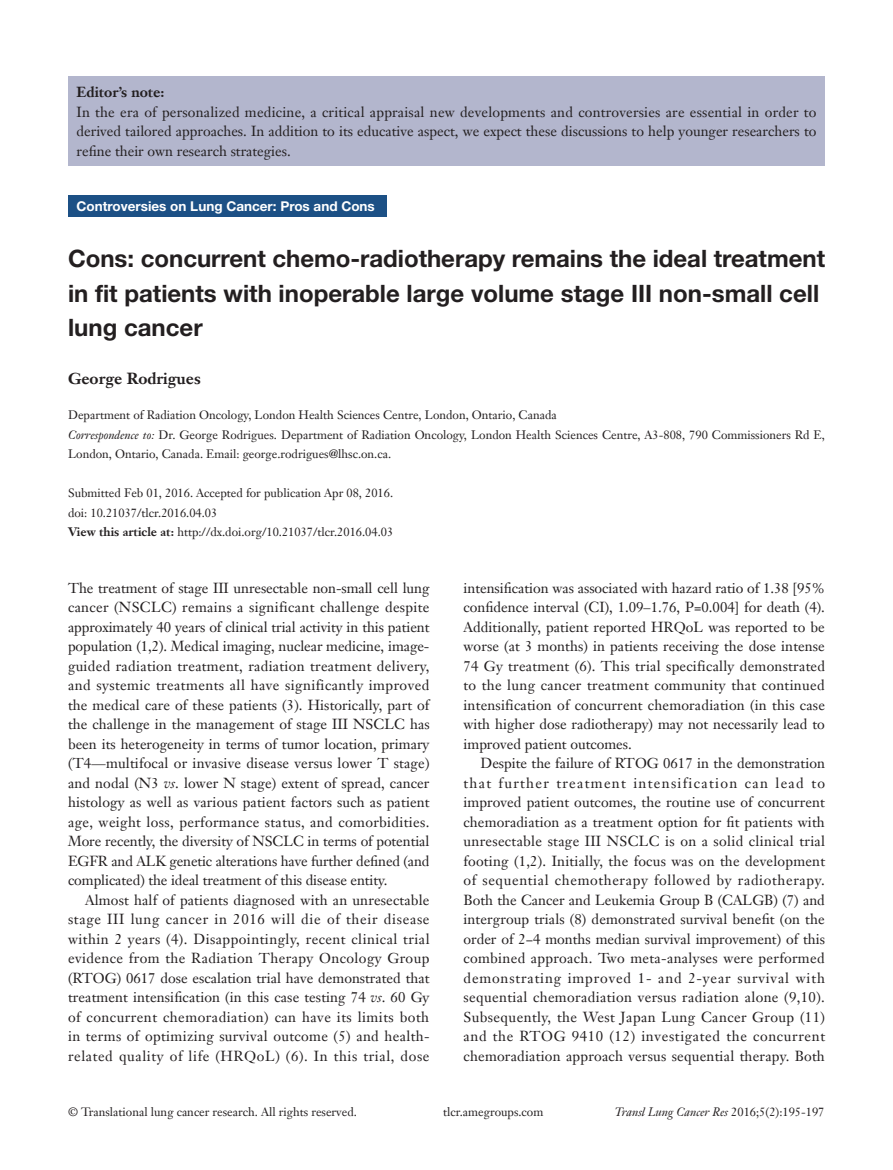
<style>
.page{position:relative;width:893px;height:1170px;background:#fff}
.page>*{position:absolute;margin:0;border:0;box-sizing:border-box;transform-origin:0 0}
.t1{font:700 24px/34.5px "Helvetica Neue LT Pro";color:#231f20}
.t2{font:700 15.75px "Janson Text LT";color:#231f20}
.t3{font:14.25px/19.5px "Janson Text LT";color:#231f20;text-align:justify}
.t4{font:700 14.25px "Janson Text LT";color:#231f20}
.t5{font:700 13.5px "Helvetica Neue LT Pro";color:#fff}
.t6{font:12px/19.5px "Janson Text LT";color:#231f20}
.t7{font:italic 12px "Janson Text LT";color:#231f20}
.s1{font-style:italic}
.s2{font-weight:700}
.s3{font-style:normal}
</style>
<div class="page">
<div style="left:68px;top:196px;width:319px;height:21px;background:#1c5085"></div>
<div style="left:68px;top:77px;width:757px;height:89px;background:#b3b6cd"></div>
<p class="t4" style="left:77px;top:83px;width:90px">Editor’s note:</p>
<p class="t3" style="left:77px;top:102px;width:741px">In the era of personalized medicine, a critical appraisal new developments and controversies are essential in order to derived tailored approaches. In addition to its educative aspect, we expect these discussions to help younger researchers to refine their own research strategies.</p>
<p class="t5" style="left:77px;top:198px;width:300px">Controversies on Lung Cancer: Pros and Cons</p>
<h1 class="t1" style="left:68px;top:241px;width:759px">Cons: concurrent chemo-radiotherapy remains the ideal treatment in fit patients with inoperable large volume stage III non-small cell lung cancer</h1>
<p class="t2" style="left:68px;top:368px;width:134px">George Rodrigues</p>
<p class="t6" style="left:68px;top:405px;width:758px">Department of Radiation Oncology, London Health Sciences Centre, London, Ontario, Canada<br><span class="s1">Correspondence to:</span> Dr. George Rodrigues. Department of Radiation Oncology, London Health Sciences Centre, A3-808, 790 Commissioners Rd E,<br>London, Ontario, Canada. Email: george.rodrigues@lhsc.on.ca.</p>
<p class="t6" style="left:68px;top:483px;width:327px">Submitted Feb 01, 2016. Accepted for publication Apr 08, 2016. doi: 10.21037/tlcr.2016.04.03<br><span class="s2">View this article at:</span> http://dx.doi.org/10.21037/tlcr.2016.04.03</p>
<p class="t3" style="left:68px;top:578px;width:363px">The treatment of stage III unresectable non-small cell lung cancer (NSCLC) remains a significant challenge despite approximately 40 years of clinical trial activity in this patient population (1,2). Medical imaging, nuclear medicine, image&shy;guided radiation treatment, radiation treatment delivery, and systemic treatments all have significantly improved the medical care of these patients (3). Historically, part of the challenge in the management of stage III NSCLC has been its heterogeneity in terms of tumor location, primary (T4—multifocal or invasive disease versus lower T stage) and nodal (N3 <span class="s1">vs</span>. lower N stage) extent of spread, cancer histology as well as various patient factors such as patient age, weight loss, performance status, and comorbidities.<br>More recently, the diversity of NSCLC in terms of potential EGFR and ALK genetic alterations have further defined (and complicated) the ideal treatment of this disease entity.</p>
<p class="t3" style="left:68px;top:889px;width:363px;text-indent:17px">Almost half of patients diagnosed with an unresectable stage III lung cancer in 2016 will die of their disease within 2 years (4). Disappointingly, recent clinical trial evidence from the Radiation Therapy Oncology Group (RTOG) 0617 dose escalation trial have demonstrated that treatment intensification (in this case testing 74 <span class="s1">vs</span>. 60 Gy of concurrent chemoradiation) can have its limits both in terms of optimizing survival outcome (5) and health&shy;related quality of life (HRQoL) (6). In this trial, dose</p>
<p class="t3" style="left:463px;top:577px;width:363px">intensification was associated with hazard ratio of 1.38 [95% confidence interval (CI), 1.09–1.76, P=0.004] for death (4).<br>Additionally, patient reported HRQoL was reported to be worse (at 3 months) in patients receiving the dose intense 74 Gy treatment (6). This trial specifically demonstrated to the lung cancer treatment community that continued intensification of concurrent chemoradiation (in this case with higher dose radiotherapy) may not necessarily lead to improved patient outcomes.</p>
<p class="t3" style="left:463px;top:753px;width:363px;text-indent:17px">Despite the failure of RTOG 0617 in the demonstration that further treatment intensification can lead to improved patient outcomes, the routine use of concurrent chemoradiation as a treatment option for fit patients with unresectable stage III NSCLC is on a solid clinical trial footing (1,2). Initially, the focus was on the development of sequential chemotherapy followed by radiotherapy.<br>Both the Cancer and Leukemia Group B (CALGB) (7) and intergroup trials (8) demonstrated survival benefit (on the order of 2−4 months median survival improvement) of this combined approach. Two meta-analyses were performed demonstrating improved 1- and 2-year survival with sequential chemoradiation versus radiation alone (9,10).<br>Subsequently, the West Japan Lung Cancer Group (11) and the RTOG 9410 (12) investigated the concurrent chemoradiation approach versus sequential therapy. Both</p>
<p class="t6" style="left:68px;top:1102px;width:290px">© Translational lung cancer research. All rights reserved.</p>
<p class="t6" style="left:443px;top:1102px;width:102px">tlcr.amegroups.com</p>
<p class="t7" style="left:615px;top:1104px;width:211px">Transl Lung Cancer Res <span class="s3">2016;5(2):195-197</span></p>
</div>
